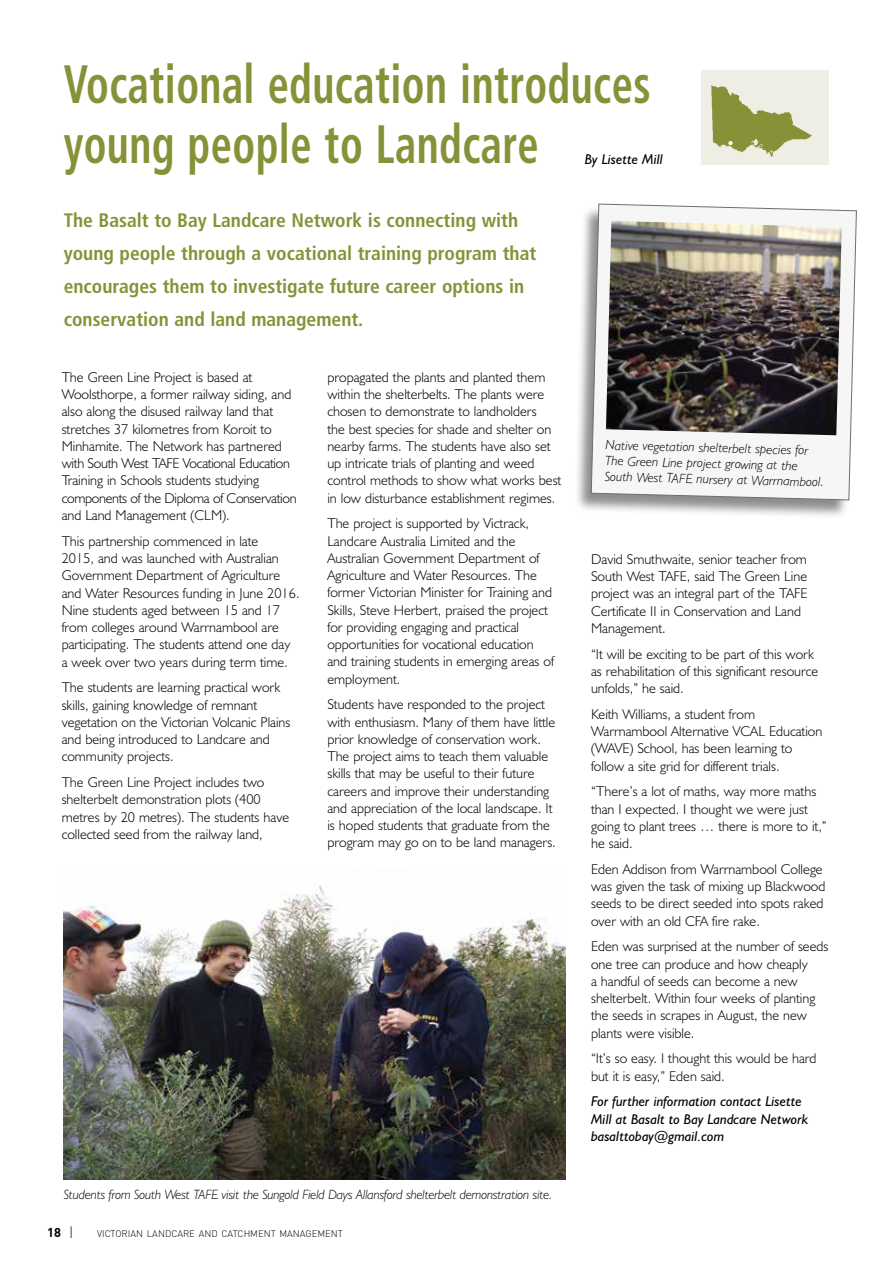
<style>
.page{position:relative;width:893px;height:1263px;background:#fff}
.page>*{position:absolute;margin:0;border:0;box-sizing:border-box;transform-origin:0 0}
.t1{font:700 condensed 54px/60px "Frutiger";letter-spacing:.01em;color:#879138;scale:.79 1}
.t2{font:700 condensed 19.5px/33px "Frutiger";color:#879138}
.t3{font:300 14.25px/17.2px "Humanist 521 BT";color:#000}
.t4{font:italic 14.25px/17.2px "Humanist 521 BT";color:#000}
.t5{font:italic 300 13.5px/15.8px "Humanist 521 BT";letter-spacing:-.01em;color:#000}
.t6{font:300 13.5px "DIN";color:#000}
.t7{font:700 12.75px "DIN";color:#000}
.t8{font:300 9.45px "DIN";color:#000}
</style>
<div class="page">
<div style="left:574px;top:205px;width:283px;height:315px;background:#000;opacity:.45"></div>
<svg style="left:591px;top:204px;width:266px;height:296px"></svg>
<img style="left:606px;top:221px;width:236px;height:214px">
<img style="left:64px;top:885px;width:502px;height:294px">
<div style="left:702px;top:70px;width:127px;height:95px;background:#edece1"></div>
<img style="left:711px;top:85px;width:101px;height:72px">
<svg style="left:728px;top:141px;width:5px;height:4px"></svg>
<h1 class="t1" style="left:64px;top:55px;width:745px">Vocational education introduces young people to Landcare</h1>
<p class="t4" style="left:585px;top:150px;width:80px">By Lisette Mill</p>
<h2 class="t2" style="left:64px;top:204px;width:474px">The Basalt to Bay Landcare Network is connecting with young people through a vocational training program that encourages them to investigate future career options in conservation and land management.</h2>
<p class="t3" style="left:62px;top:368px;width:237px">The Green Line Project is based at Woolsthorpe, a former railway siding, and also along the disused railway land that stretches 37 kilometres from Koroit to Minhamite. The Network has partnered with South West TAFE Vocational Education Training in Schools students studying components of the Diploma of Conservation and Land Management (CLM).</p>
<p class="t3" style="left:62px;top:532px;width:239px">This partnership commenced in late<br>2015, and was launched with Australian Government Department of Agriculture and Water Resources funding in June 2016.<br>Nine students aged between 15 and 17 from colleges around Warrnambool are participating. The students attend one day a week over two years during term time.</p>
<p class="t3" style="left:62px;top:678px;width:230px">The students are learning practical work skills, gaining knowledge of remnant vegetation on the Victorian Volcanic Plains and being introduced to Landcare and community projects.</p>
<p class="t3" style="left:62px;top:773px;width:229px">The Green Line Project includes two shelterbelt demonstration plots (400 metres by 20 metres). The students have collected seed from the railway land,</p>
<p class="t3" style="left:327px;top:368px;width:235px">propagated the plants and planted them within the shelterbelts. The plants were chosen to demonstrate to landholders<br>the best species for shade and shelter on nearby farms. The students have also set up intricate trials of planting and weed control methods to show what works best in low disturbance establishment regimes.</p>
<p class="t3" style="left:327px;top:515px;width:228px">The project is supported by Victrack, Landcare Australia Limited and the Australian Government Department of Agriculture and Water Resources. The former Victorian Minister for Training and Skills, Steve Herbert, praised the project for providing engaging and practical opportunities for vocational education and training students in emerging areas of employment.</p>
<p class="t3" style="left:327px;top:696px;width:230px">Students have responded to the project with enthusiasm. Many of them have little prior knowledge of conservation work.<br>The project aims to teach them valuable skills that may be useful to their future careers and improve their understanding and appreciation of the local landscape. It is hoped students that graduate from the program may go on to be land managers.</p>
<p class="t5" style="left:64px;top:1187px;width:490px">Students from South West TAFE visit the Sungold Field Days Allansford shelterbelt demonstration site.</p>
<p class="t6" style="left:69px;top:1223px;width:6px">|</p>
<p class="t7" style="left:47px;top:1224px;width:15px">18</p>
<p class="t8" style="left:97px;top:1227px;width:247px">VICTORIAN LANDCARE AND CATCHMENT MANAGEMENT</p>
<p class="t5" style="left:606px;top:436px;width:221px;rotate:2deg">Native vegetation shelterbelt species for<br>The Green Line project growing at the<br>South West TAFE nursery at Warrnambool.</p>
<p class="t3" style="left:591px;top:550px;width:218px">David Smuthwaite, senior teacher from South West TAFE, said The Green Line project was an integral part of the TAFE Certificate II in Conservation and Land Management.</p>
<p class="t3" style="left:591px;top:645px;width:229px">“It will be exciting to be part of this work as rehabilitation of this significant resource unfolds,” he said.</p>
<p class="t3" style="left:591px;top:705px;width:233px">Keith Williams, a student from Warrnambool Alternative VCAL Education (WAVE) School, has been learning to follow a site grid for different trials.</p>
<p class="t3" style="left:591px;top:782px;width:237px">“There’s a lot of maths, way more maths than I expected. I thought we were just going to plant trees … there is more to it,” he said.</p>
<p class="t3" style="left:591px;top:860px;width:236px">Eden Addison from Warrnambool College was given the task of mixing up Blackwood seeds to be direct seeded into spots raked over with an old CFA fire rake.</p>
<p class="t3" style="left:591px;top:938px;width:239px">Eden was surprised at the number of seeds one tree can produce and how cheaply<br>a handful of seeds can become a new shelterbelt. Within four weeks of planting the seeds in scrapes in August, the new plants were visible.</p>
<p class="t3" style="left:591px;top:1050px;width:227px">“It’s so easy. I thought this would be hard but it is easy,” Eden said.</p>
<p class="t4" style="left:591px;top:1093px;width:219px">For further information contact Lisette<br>Mill at Basalt to Bay Landcare Network basalttobay@gmail.com</p>
</div>
